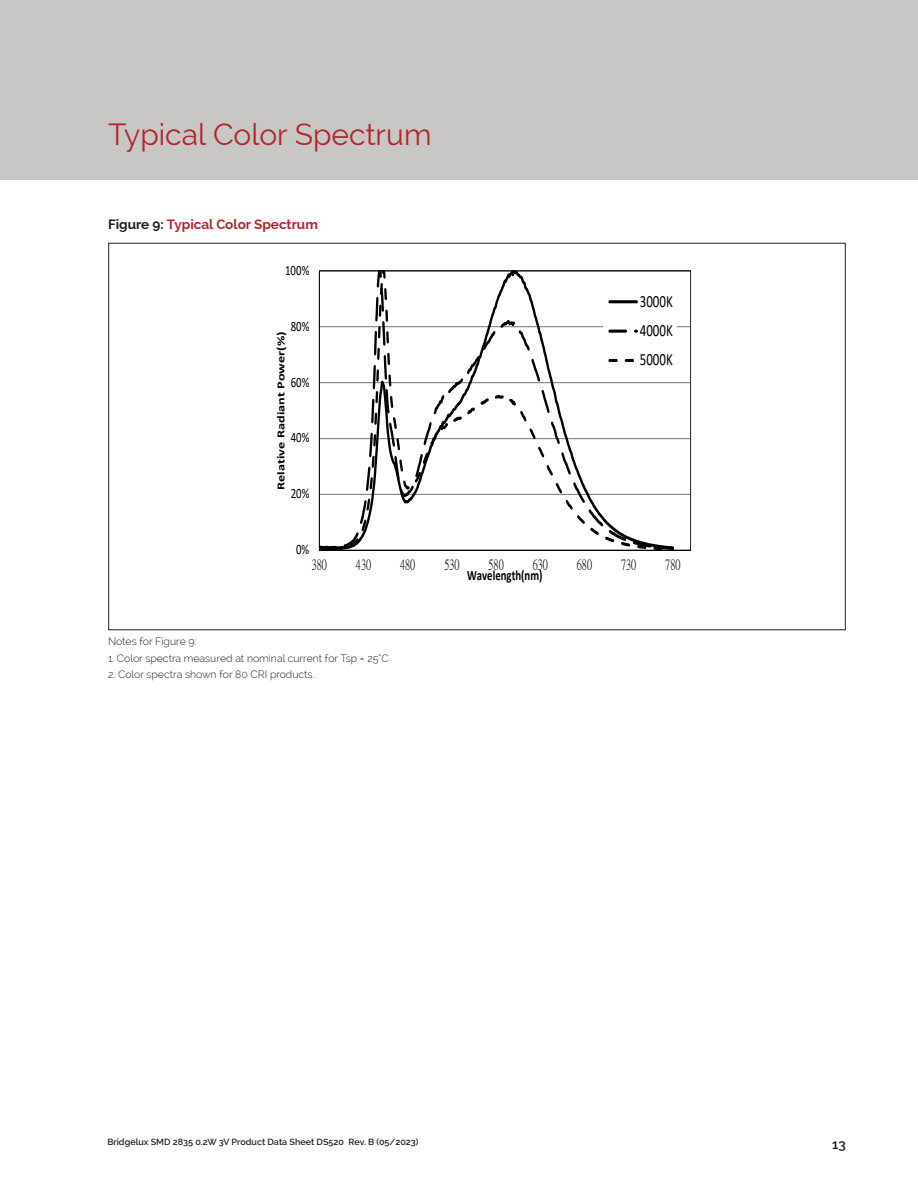
<style>
.page{position:relative;width:918px;height:1188px;background:#fff}
.page>*{position:absolute;margin:0;border:0;box-sizing:border-box;transform-origin:0 0}
.section_header{font:30px "Raleway";color:#b1272c}
.t1{font:17.1px/29.4px "Calibri";letter-spacing:.005em;color:#000;text-align:justify;scale:.76 1}
.t2{font:14.25px "P Ming Li U";color:#000;scale:.76 1}
.t3{font:14.25px "Calibri";color:#000;scale:.76 1}
.t4{font:700 14.25px "Calibri";color:#000;scale:.76 1}
.main_text_block{font:700 13.5px "Raleway";color:#b1272c}
.t5{font:600 13.5px "Raleway";color:#231f20}
.t6{font:700 10.8px "Calibri";color:#000;scale:1.32 1}
.main_text_block-2{font:300 10.5px "Raleway";color:#231f20}
.t7{font:600 9px "Raleway";color:#231f20}
.s1{color:#231f20}
</style>
<div class="page">
<div style="left:0;top:0;width:918px;height:180px;background:#c8c7c6"></div>
<hr style="left:319px;top:494px;width:372px;height:1px;background:#868686">
<hr style="left:319px;top:438px;width:372px;height:1px;background:#868686">
<hr style="left:319px;top:382px;width:372px;height:1px;background:#868686">
<hr style="left:319px;top:326px;width:372px;height:1px;background:#868686">
<hr style="left:319px;top:550px;width:372px;height:1px;background:#000">
<svg style="left:319px;top:271px;width:356px;height:279px"></svg>
<div style="left:604px;top:287px;width:73px;height:88px;background:#fff"></div>
<hr style="left:610px;top:300px;width:27px;height:3px;background:#000">
<svg style="left:610px;top:330px;width:27px;height:2px"></svg>
<svg style="left:610px;top:359px;width:24px;height:3px"></svg>
<p class="section_header" style="left:108px;top:117px;width:325px">Typical Color Spectrum</p>
<p class="main_text_block" style="left:108px;top:216px;width:211px"><span class="s1">Figure 9:</span> Typical Color Spectrum</p>
<p class="t3" style="left:285px;top:260px;width:33px">100%</p>
<p class="t3" style="left:291px;top:316px;width:26px">80%</p>
<p class="t6" style="left:273px;top:490px;width:122px;rotate:-90deg">Relative Radiant Power(%)</p>
<p class="t3" style="left:291px;top:372px;width:26px">60%</p>
<p class="t3" style="left:291px;top:428px;width:26px">40%</p>
<p class="t3" style="left:291px;top:484px;width:26px">20%</p>
<p class="t3" style="left:296px;top:540px;width:19px">0%</p>
<p class="t1" style="left:640px;top:286px;width:45px">3000K 4000K 5000K</p>
<p class="t2" style="left:312px;top:558px;width:21px">380</p>
<p class="t2" style="left:356px;top:558px;width:21px">430</p>
<p class="t2" style="left:400px;top:558px;width:21px">480</p>
<p class="t2" style="left:444px;top:558px;width:21px">530</p>
<p class="t2" style="left:489px;top:558px;width:21px">580</p>
<p class="t2" style="left:533px;top:558px;width:21px">630</p>
<p class="t2" style="left:577px;top:558px;width:21px">680</p>
<p class="t2" style="left:621px;top:558px;width:21px">730</p>
<p class="t2" style="left:665px;top:558px;width:21px">780</p>
<p class="t4" style="left:467px;top:565px;width:101px">Wavelength(nm)</p>
<p class="main_text_block-2" style="left:108px;top:635px;width:90px">Notes for Figure 9:</p>
<p class="main_text_block-2" style="left:108px;top:652px;width:282px">1. Color spectra measured at nominal current for Tsp = 25°C</p>
<p class="main_text_block-2" style="left:108px;top:668px;width:208px">2. Color spectra shown for 80 CRI products.</p>
<p class="t7" style="left:107px;top:1137px;width:313px">Bridgelux SMD 2835 0.2W 3V Product Data Sheet DS520 Rev. B (05/2023)</p>
<p class="t5" style="left:832px;top:1136px;width:15px">13</p>
</div>
